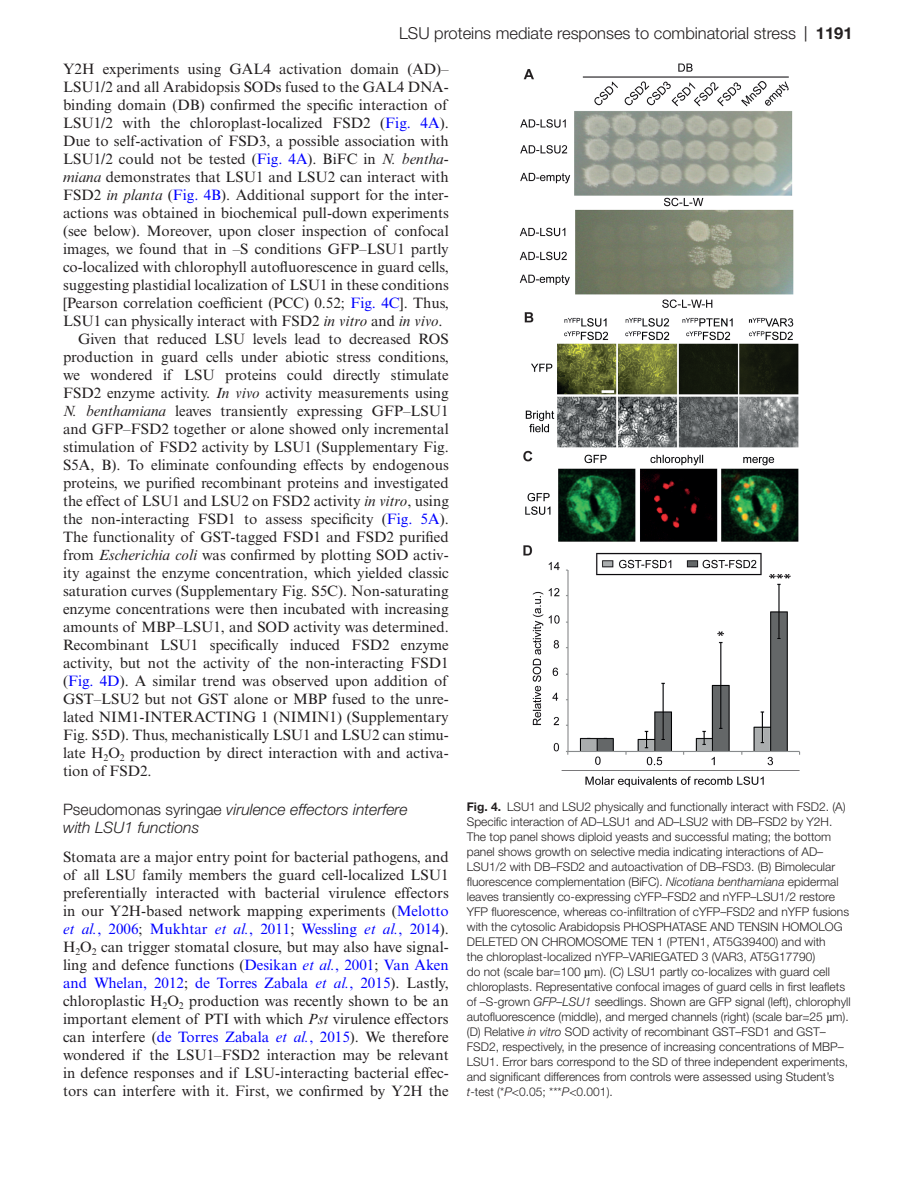
<style>
.page{position:relative;width:919px;height:1187px;background:#fff}
.page>*{position:absolute;margin:0;border:0;box-sizing:border-box;transform-origin:0 0}
.t1{font:300 16.5px "Helvetica Neue LT Std";color:#231f20}
.t2{font:italic 300 15.75px/18px "Helvetica Neue LT Std";color:#231f20}
.t3{font:15px/18px "Times New Roman MT Std";color:#231f20;text-align:justify}
.t4{font:300 12px/15px "Helvetica Neue LT Std";color:#231f20}
.s1{font-family:"Times New Roman MT Std";font-weight:400}
.s2{font-weight:700}
.s3{color:#00f}
.s4{font-style:italic}
.s5{font-style:normal}
.s6{font-style:italic;color:#00f}
.s7{font-family:"Gandhari Unicode";font-weight:400}
</style>
<div class="page">
<img style="left:519px;top:63px;width:281px;height:724px">
<p class="t1" style="left:399px;top:23px;width:455px">LSU proteins mediate responses to combinatorial stress <span class="s1">|</span> <span class="s2">1191</span></p>
<p class="t3" style="left:63px;top:60px;width:387px">Y2H experiments using GAL4 activation domain (AD)–</p>
<p class="t3" style="left:63px;top:78px;width:387px">LSU1/2 and all Arabidopsis SODs fused to the GAL4 DNA-</p>
<p class="t3" style="left:63px;top:96px;width:386px">binding domain (DB) confirmed the specific interaction of</p>
<p class="t3" style="left:63px;top:114px;width:387px">LSU1/2 with the chloroplast-localized FSD2 (<span class="s3">Fig. 4A</span>).</p>
<p class="t3" style="left:63px;top:132px;width:387px">Due to self-activation of FSD3, a possible association with</p>
<p class="t3" style="left:63px;top:150px;width:387px">LSU1/2 could not be tested (<span class="s3">Fig. 4A</span>). BiFC in <span class="s4">N. bentha-</span></p>
<p class="t3" style="left:63px;top:168px;width:387px"><span class="s4">miana</span> demonstrates that LSU1 and LSU2 can interact with</p>
<p class="t3" style="left:63px;top:186px;width:387px">FSD2 <span class="s4">in planta</span> (<span class="s3">Fig. 4B</span>). Additional support for the inter-</p>
<p class="t3" style="left:63px;top:204px;width:387px">actions was obtained in biochemical pull-down experiments</p>
<p class="t3" style="left:63px;top:222px;width:387px">(see below). Moreover, upon closer inspection of confocal</p>
<p class="t3" style="left:63px;top:240px;width:387px">images, we found that in –S conditions GFP–LSU1 partly</p>
<p class="t3" style="left:63px;top:258px;width:387px">co-localized with chlorophyll autofluorescence in guard cells,</p>
<p class="t3" style="left:63px;top:276px;width:387px">suggesting plastidial localization of LSU1 in these conditions</p>
<p class="t3" style="left:63px;top:294px;width:387px">[Pearson correlation coefficient (PCC) 0.52; <span class="s3">Fig. 4C</span>]. Thus,</p>
<p class="t3" style="left:63px;top:312px;width:381px">LSU1 can physically interact with FSD2 <span class="s4">in vitro</span> and <span class="s4">in vivo</span>.</p>
<p class="t3" style="left:78px;top:330px;width:372px">Given that reduced LSU levels lead to decreased ROS</p>
<p class="t3" style="left:63px;top:348px;width:387px">production in guard cells under abiotic stress conditions,</p>
<p class="t3" style="left:63px;top:366px;width:387px">we wondered if LSU proteins could directly stimulate</p>
<p class="t3" style="left:63px;top:384px;width:387px">FSD2 enzyme activity. <span class="s4">In vivo</span> activity measurements using</p>
<p class="t3" style="left:63px;top:402px;width:387px"><span class="s4">N. benthamiana</span> leaves transiently expressing GFP–LSU1</p>
<p class="t3" style="left:63px;top:420px;width:387px">and GFP–FSD2 together or alone showed only incremental</p>
<p class="t3" style="left:63px;top:438px;width:387px">stimulation of FSD2 activity by LSU1 (Supplementary Fig.</p>
<p class="t3" style="left:63px;top:456px;width:387px">S5A, B). To eliminate confounding effects by endogenous</p>
<p class="t3" style="left:63px;top:474px;width:387px">proteins, we purified recombinant proteins and investigated</p>
<p class="t3" style="left:63px;top:492px;width:387px">the effect of LSU1 and LSU2 on FSD2 activity <span class="s4">in vitro</span>, using</p>
<p class="t3" style="left:63px;top:510px;width:387px">the non-interacting FSD1 to assess specificity (<span class="s3">Fig. 5A</span>).</p>
<p class="t3" style="left:63px;top:528px;width:387px">The functionality of GST-tagged FSD1 and FSD2 purified</p>
<p class="t3" style="left:63px;top:546px;width:387px">from <span class="s4">Escherichia coli</span> was confirmed by plotting SOD activ-</p>
<p class="t3" style="left:63px;top:564px;width:387px">ity against the enzyme concentration, which yielded classic</p>
<p class="t3" style="left:63px;top:582px;width:387px">saturation curves (Supplementary Fig. S5C). Non-saturating</p>
<p class="t3" style="left:63px;top:600px;width:387px">enzyme concentrations were then incubated with increasing</p>
<p class="t3" style="left:63px;top:618px;width:387px">amounts of MBP–LSU1, and SOD activity was determined.</p>
<p class="t3" style="left:63px;top:636px;width:387px">Recombinant LSU1 specifically induced FSD2 enzyme</p>
<p class="t3" style="left:63px;top:654px;width:387px">activity, but not the activity of the non-interacting FSD1</p>
<p class="t3" style="left:63px;top:672px;width:386px">(<span class="s3">Fig. 4D</span>). A similar trend was observed upon addition of</p>
<p class="t3" style="left:63px;top:690px;width:387px">GST–LSU2 but not GST alone or MBP fused to the unre-</p>
<p class="t3" style="left:63px;top:708px;width:387px">lated NIM1-INTERACTING 1 (NIMIN1) (Supplementary</p>
<p class="t3" style="left:63px;top:726px;width:387px">Fig. S5D). Thus, mechanistically LSU1 and LSU2 can stimu-</p>
<p class="t3" style="left:63px;top:744px;width:387px">late H<sub>2</sub>O<sub>2</sub> production by direct interaction with and activa-</p>
<p class="t3" style="left:63px;top:762px;width:90px">tion of FSD2.</p>
<p class="t2" style="left:63px;top:800px;width:346px"><span class="s5">Pseudomonas syringae</span> virulence effectors interfere with LSU1 functions</p>
<p class="t3" style="left:63px;top:847px;width:387px">Stomata are a major entry point for bacterial pathogens, and of all LSU family members the guard cell-localized LSU1 preferentially interacted with bacterial virulence effectors in our Y2H-based network mapping experiments (<span class="s3">Melotto </span><span class="s6">et al.</span><span class="s3">, 2006</span>; <span class="s3">Mukhtar</span> <span class="s6">et al.</span><span class="s3">, 2011</span>; <span class="s3">Wessling</span> <span class="s6">et al.</span><span class="s3">, 2014</span>).<br>H<sub>2</sub>O<sub>2</sub> can trigger stomatal closure, but may also have signal&shy;ling and defence functions (<span class="s3">Desikan</span> <span class="s6">et al.</span><span class="s3">, 2001</span>; <span class="s3">Van Aken and Whelan, 2012</span>; <span class="s3">de Torres Zabala</span> <span class="s6">et al.</span><span class="s3">, 2015</span>). Lastly, chloroplastic H<sub>2</sub>O<sub>2</sub> production was recently shown to be an important element of PTI with which <span class="s4">Pst</span> virulence effectors can interfere (<span class="s3">de Torres Zabala</span> <span class="s6">et al.</span><span class="s3">, 2015</span>). We therefore wondered if the LSU1–FSD2 interaction may be relevant in defence responses and if LSU-interacting bacterial effec&shy;tors can interfere with it. First, we confirmed by Y2H the</p>
<p class="t4" style="left:467px;top:799px;width:385px"><span class="s2">Fig. 4.</span> LSU1 and LSU2 physically and functionally interact with FSD2. (A)<br>Specific interaction of AD–LSU1 and AD–LSU2 with DB–FSD2 by Y2H.<br>The top panel shows diploid yeasts and successful mating; the bottom panel shows growth on selective media indicating interactions of AD– LSU1/2 with DB–FSD2 and autoactivation of DB–FSD3. (B) Bimolecular fluorescence complementation (BiFC). <span class="s4">Nicotiana benthamiana</span> epidermal leaves transiently co-expressing cYFP–FSD2 and nYFP–LSU1/2 restore YFP fluorescence, whereas co-infiltration of cYFP–FSD2 and nYFP fusions with the cytosolic Arabidopsis PHOSPHATASE AND TENSIN HOMOLOG DELETED ON CHROMOSOME TEN 1 (PTEN1, AT5G39400) and with<br>the chloroplast-localized nYFP–VARIEGATED 3 (VAR3, AT5G17790)<br>do not (scale bar=100 <span class="s7">µ</span>m). (C) LSU1 partly co-localizes with guard cell chloroplasts. Representative confocal images of guard cells in first leaflets of –S-grown <span class="s4">GFP–LSU1</span> seedlings. Shown are GFP signal (left), chlorophyll autofluorescence (middle), and merged channels (right) (scale bar=25 <span class="s7">µ</span>m). (D) Relative <span class="s4">in vitro</span> SOD activity of recombinant GST–FSD1 and GST– FSD2, respectively, in the presence of increasing concentrations of MBP– LSU1. Error bars correspond to the SD of three independent experiments, and significant differences from controls were assessed using Student’s <span class="s4">t</span>-test (*<span class="s4">P</span>&lt;0.05; ***<span class="s4">P</span>&lt;0.001).</p>
</div>
